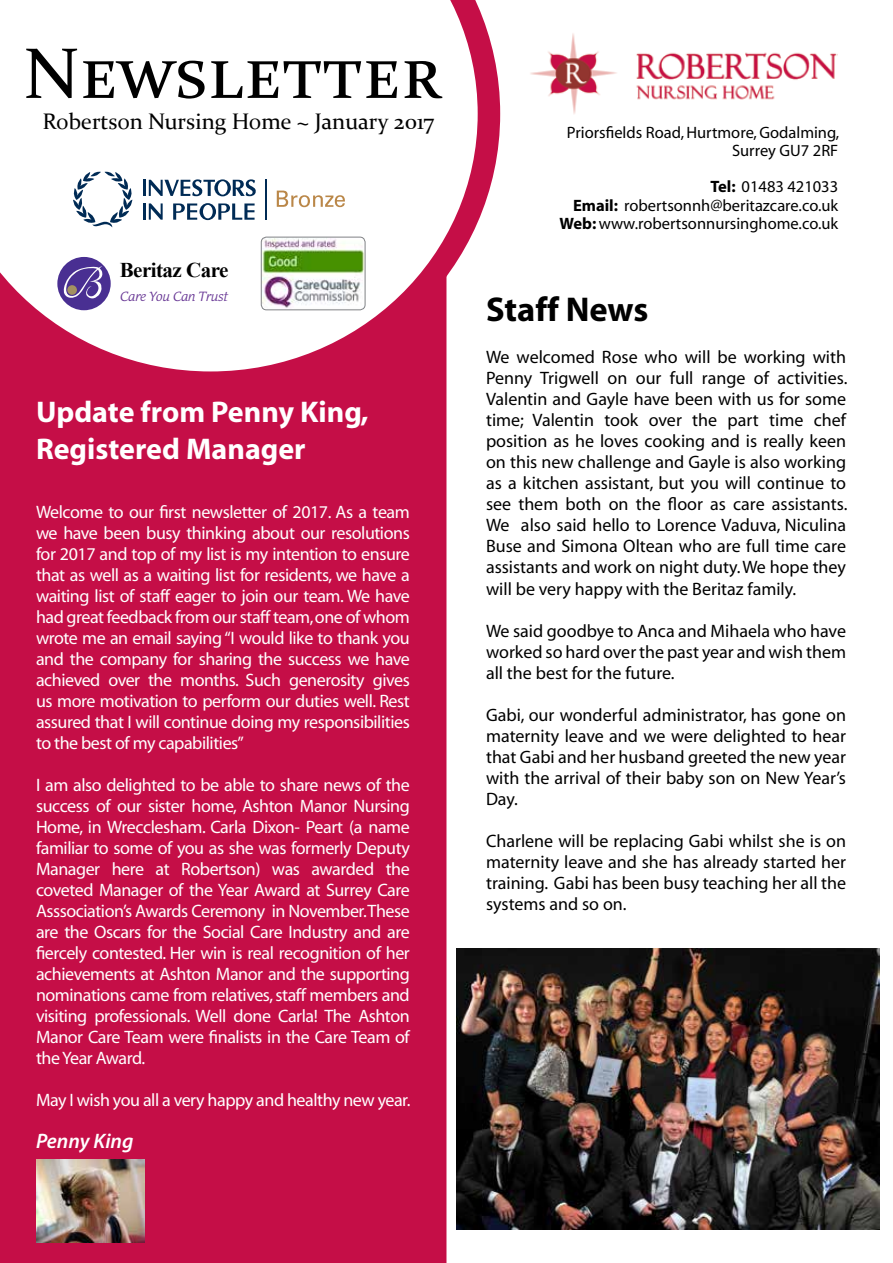
<style>
.page{position:relative;width:893px;height:1263px;background:#fff}
.page>*{position:absolute;margin:0;border:0;box-sizing:border-box;transform-origin:0 0}
.t1{font:72px "Constantia";color:#000}
.t2{font:700 34.5px "Myriad";color:#000}
.t3{font:700 30px/37.5px "Myriad";color:#fff}
.t4{font:22.5px "Constantia";color:#000}
.t5{font:700 21px "Times New Roman";letter-spacing:-.025em;color:#000}
.t6{font:italic 600 21px "Myriad Pro";color:#fff}
.t7{font:18px/21px "Myriad";letter-spacing:-.025em;color:#fff;text-align:justify}
.t8{font:18px/21px "Myriad";color:#000;text-align:justify}
.t9{font:16.5px/18px "Myriad";color:#000;text-align:right}
.t10{font:italic 13.05px "Cicero";letter-spacing:-.01em;color:#673694}
.s1{font-weight:700}
</style>
<div class="page">
<div style="left:0;top:394px;width:446px;height:869px;background:#c50e47"></div>
<svg style="left:0;top:0;width:500px;height:394px"></svg>
<img style="left:530px;top:33px;width:308px;height:81px">
<hr style="left:143px;top:203px;width:3px;height:17px;background:#002b55">
<svg style="left:149px;top:203px;width:14px;height:17px"></svg>
<svg style="left:173px;top:203px;width:82px;height:17px"></svg>
<hr style="left:143px;top:180px;width:3px;height:16px;background:#002b55">
<svg style="left:149px;top:179px;width:107px;height:17px"></svg>
<svg style="left:73px;top:172px;width:61px;height:55px"></svg>
<hr style="left:266px;top:179px;width:1px;height:41px;background:#002b55">
<svg style="left:277px;top:191px;width:68px;height:16px"></svg>
<div style="left:57px;top:257px;width:54px;height:53px;background:#492f92;border-radius:50%"></div>
<svg style="left:64px;top:266px;width:41px;height:33px"></svg>
<div style="left:67px;top:285px;width:10px;height:10px;background:#a39161;border-radius:50%"></div>
<img style="left:261px;top:237px;width:104px;height:73px">
<div style="left:261px;top:237px;width:104px;height:73px;border:1px solid #808285;border-radius:5px"></div>
<img style="left:456px;top:948px;width:423px;height:281px">
<img style="left:36px;top:1159px;width:108px;height:84px">
<h1 class="t1" style="left:24px;top:24px;width:420px">Newsletter</h1>
<p class="t4" style="left:43px;top:107px;width:393px">Robertson Nursing Home ~ January 2017</p>
<p class="t5" style="left:120px;top:255px;width:110px">Beritaz Care</p>
<p class="t10" style="left:120px;top:288px;width:109px">Care You Can Trust</p>
<h3 class="t3" style="left:36px;top:394px;width:334px">Update from Penny King,<br>Registered Manager</h3>
<p class="t7" style="left:36px;top:502px;width:375px">Welcome to our first newsletter of 2017. As a team we have been busy thinking about our resolutions for 2017 and top of my list is my intention to ensure that as well as a waiting list for residents, we have a waiting list of staff eager to join our team. We have had great feedback from our staff team, one of whom wrote me an email saying “I would like to thank you and the company for sharing the success we have achieved over the months. Such generosity gives us more motivation to perform our duties well. Rest assured that I will continue doing my responsibilities to the best of my capabilities”</p>
<p class="t7" style="left:36px;top:775px;width:375px">I am also delighted to be able to share news of the success of our sister home, Ashton Manor Nursing Home, in Wrecclesham. Carla Dixon- Peart (a name familiar to some of you as she was formerly Deputy Manager here at Robertson) was awarded the coveted Manager of the Year Award at Surrey Care Asssociation’s Awards Ceremony in November.These are the Oscars for the Social Care Industry and are fiercely contested. Her win is real recognition of her achievements at Ashton Manor and the supporting nominations came from relatives, staff members and visiting professionals. Well done Carla! The Ashton Manor Care Team were finalists in the Care Team of the Year Award.</p>
<p class="t7" style="left:36px;top:1090px;width:376px">May I wish you all a very happy and healthy new year.</p>
<p class="t6" style="left:36px;top:1127px;width:99px">Penny King</p>
<p class="t9" style="left:567px;top:125px;width:274px">Priorsfields Road, Hurtmore, Godalming,<br>Surrey GU7 2RF</p>
<p class="t9" style="left:559px;top:179px;width:280px"><span class="s1">Tel:</span> 01483 421033<br><span class="s1">Email:</span> robertsonnh@beritazcare.co.uk<br><span class="s1">Web:</span> www.robertsonnursinghome.co.uk</p>
<h2 class="t2" style="left:486px;top:292px;width:164px">Staff News</h2>
<p class="t8" style="left:486px;top:348px;width:363px">We welcomed Rose who will be working with Penny Trigwell on our full range of activities.<br>Valentin and Gayle have been with us for some time; Valentin took over the part time chef position as he loves cooking and is really keen on this new challenge and Gayle is also working as a kitchen assistant, but you will continue to see them both on the floor as care assistants.<br>We also said hello to Lorence Vaduva, Niculina Buse and Simona Oltean who are full time care assistants and work on night duty. We hope they will be very happy with the Beritaz family.</p>
<p class="t8" style="left:486px;top:621px;width:361px">We said goodbye to Anca and Mihaela who have worked so hard over the past year and wish them all the best for the future.</p>
<p class="t8" style="left:486px;top:705px;width:362px">Gabi, our wonderful administrator, has gone on maternity leave and we were delighted to hear that Gabi and her husband greeted the new year with the arrival of their baby son on New Year’s Day.</p>
<p class="t8" style="left:486px;top:831px;width:362px">Charlene will be replacing Gabi whilst she is on maternity leave and she has already started her training. Gabi has been busy teaching her all the systems and so on.</p>
</div>
